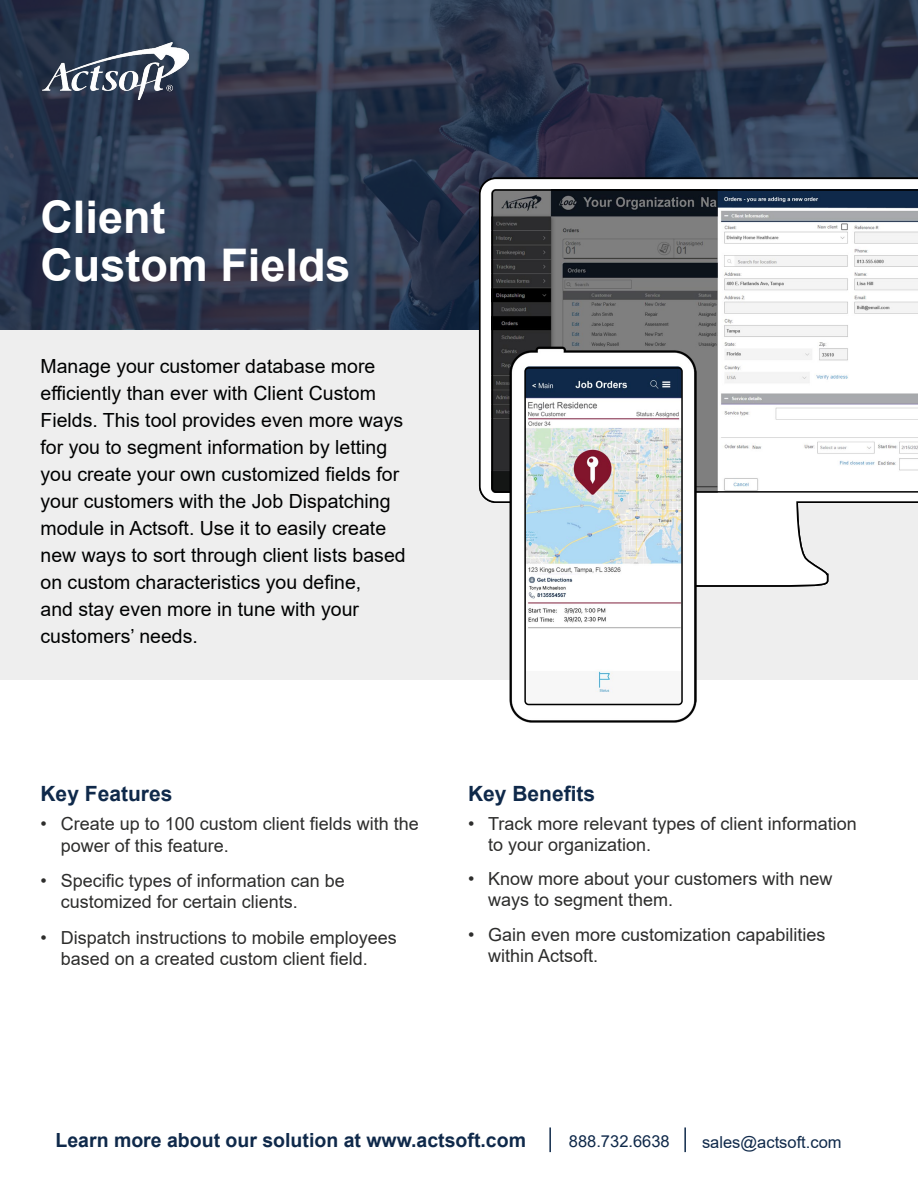
<style>
.page{position:relative;width:918px;height:1188px;background:#fff}
.page>*{position:absolute;margin:0;border:0;box-sizing:border-box;transform-origin:0 0}
.t1{font:700 45px/48px "Arial";color:#fff}
.t2{font:700 21px "Arial";color:#0f294a}
.t3{font:19.5px/27px "Arial";color:#000101}
.t4{font:700 19.5px "Arial";color:#0f294a}
.t5{font:18px/21.6px "Arial";color:#2d2d2c}
.t6{font:16.5px "Arial";color:#0f294a}
</style>
<div class="page">
<hr style="left:549px;top:1127px;width:2px;height:25px;background:#0f294a">
<hr style="left:684px;top:1127px;width:2px;height:25px;background:#0f294a">
<div style="left:0;top:329px;width:918px;height:351px;background:#eee"></div>
<svg style="left:0;top:0;width:918px;height:329px;background:#2d394f"></svg>
<img style="left:42px;top:42px;width:147px;height:58px">
<svg style="left:478px;top:177px;width:440px;height:411px"></svg>
<svg style="left:492px;top:189px;width:426px;height:304px"></svg>
<img style="left:510px;top:347px;width:187px;height:375px">
<div style="left:524px;top:367px;width:159px;height:338px;border:2px solid #000;border-radius:4px"></div>
<h1 class="t1" style="left:40px;top:194px;width:312px">Client<br>Custom Fields</h1>
<p class="t3" style="left:40px;top:353px;width:367px">Manage your customer database more efficiently than ever with Client Custom Fields. This tool provides even more ways for you to segment information by letting you create your own customized fields for your customers with the Job Dispatching module in Actsoft. Use it to easily create new ways to sort through client lists based on custom characteristics you define,<br>and stay even more in tune with your customers’ needs.</p>
<p class="t2" style="left:40px;top:779px;width:133px">Key Features</p>
<p class="t5" style="left:61px;top:813px;width:360px;text-indent:-20px">• Create up to 100 custom client fields with the power of this feature.</p>
<p class="t5" style="left:61px;top:870px;width:286px;text-indent:-20px">• Specific types of information can be customized for certain clients.</p>
<p class="t5" style="left:40px;top:926px;width:358px;text-align:center">• Dispatch instructions to mobile employees based on a created custom client field.</p>
<p class="t2" style="left:468px;top:779px;width:129px">Key Benefits</p>
<p class="t5" style="left:488px;top:813px;width:370px;line-height:21px;text-indent:-20px">• Track more relevant types of client information to your organization.</p>
<p class="t5" style="left:488px;top:868px;width:346px;line-height:21px;text-indent:-20px">• Know more about your customers with new ways to segment them.</p>
<p class="t5" style="left:488px;top:924px;width:339px;line-height:21px;text-indent:-20px">• Gain even more customization capabilities within Actsoft.</p>
<p class="t4" style="left:56px;top:1127px;width:472px">Learn more about our solution at www.actsoft.com</p>
<p class="t6" style="left:569px;top:1130px;width:102px">888.732.6638</p>
<p class="t6" style="left:702px;top:1131px;width:141px">sales@actsoft.com</p>
</div>
